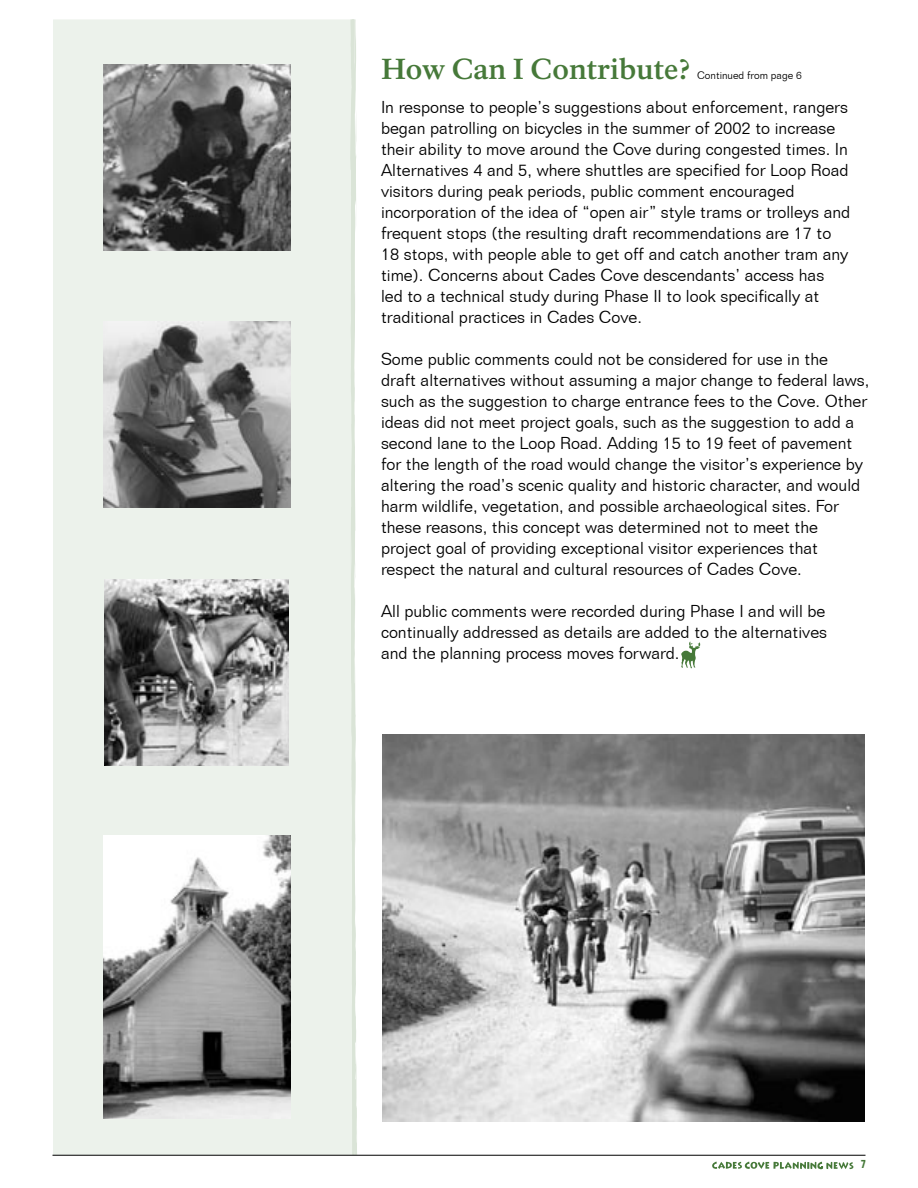
<style>
.page{position:relative;width:918px;height:1188px;background:#fff}
.page>*{position:absolute;margin:0;border:0;box-sizing:border-box;transform-origin:0 0}
.t1{font:700 28.5px "NPS Rawlinson T";color:#467939}
.t2{font:300 16.8px/21px "Folio BT";color:#000}
.t3{font:700 condensed 12px "Folio BT";color:#467939}
.t4{font:300 10.5px "Folio BT";color:#000}
</style>
<div class="page">
<div style="left:53px;top:19px;width:299px;height:1136px;background:#ecf2eb"></div>
<svg style="left:350px;top:19px;width:7px;height:1136px"></svg>
<img style="left:104px;top:321px;width:186px;height:187px">
<img style="left:104px;top:64px;width:186px;height:187px">
<img style="left:104px;top:835px;width:187px;height:284px">
<img style="left:104px;top:580px;width:185px;height:186px">
<svg style="left:712px;top:1162px;width:141px;height:7px"></svg>
<hr style="left:52px;top:1155px;width:814px;height:1px;background:#000">
<svg style="left:681px;top:642px;width:19px;height:26px"></svg>
<img style="left:382px;top:734px;width:482px;height:388px">
<p class="t1" style="left:381px;top:52px;width:311px">How Can I Contribute?</p>
<p class="t4" style="left:697px;top:69px;width:106px">Continued from page 6</p>
<p class="t2" style="left:381px;top:97px;width:471px">In response to people’s suggestions about enforcement, rangers began patrolling on bicycles in the summer of 2002 to increase their ability to move around the Cove during congested times. In Alternatives 4 and 5, where shuttles are specified for Loop Road visitors during peak periods, public comment encouraged incorporation of the idea of “open air” style trams or trolleys and frequent stops (the resulting draft recommendations are 17 to 18 stops, with people able to get off and catch another tram any time). Concerns about Cades Cove descendants’ access has<br>led to a technical study during Phase II to look specifically at traditional practices in Cades Cove.</p>
<p class="t2" style="left:381px;top:349px;width:490px">Some public comments could not be considered for use in the<br>draft alternatives without assuming a major change to federal laws, such as the suggestion to charge entrance fees to the Cove. Other ideas did not meet project goals, such as the suggestion to add a second lane to the Loop Road. Adding 15 to 19 feet of pavement for the length of the road would change the visitor’s experience by altering the road’s scenic quality and historic character, and would harm wildlife, vegetation, and possible archaeological sites. For these reasons, this concept was determined not to meet the project goal of providing exceptional visitor experiences that respect the natural and cultural resources of Cades Cove.</p>
<p class="t2" style="left:381px;top:601px;width:448px;text-align:justify">All public comments were recorded during Phase I and will be continually addressed as details are added to the alternatives and the planning process moves forward.</p>
<p class="t3" style="left:861px;top:1157px;width:7px">7</p>
</div>
